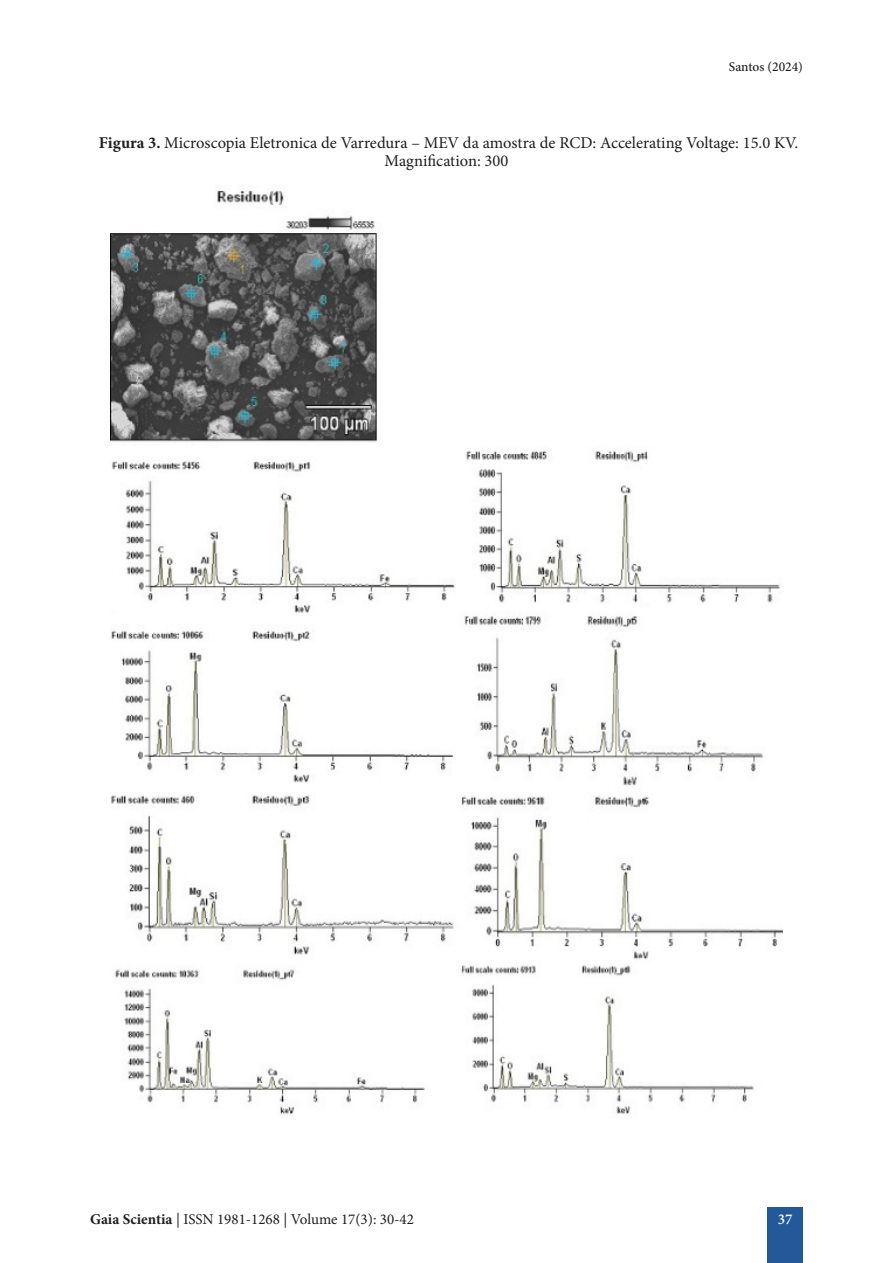
<style>
.page{position:relative;width:893px;height:1263px;background:#fff}
.page>*{position:absolute;margin:0;border:0;box-sizing:border-box;transform-origin:0 0}
.t1{font:16.5px/18px "Minion Pro";color:#1e1e1e;text-align:center}
.t2{font:15px "Minion Pro";color:#1e1e1e}
.t3{font:600 15px "Minion Pro";color:#fff}
.t4{font:500 13.5px "Minion Pro";color:#1e1e1e}
.s1{font-weight:700}
</style>
<div class="page">
<div style="left:767px;top:1207px;width:36px;height:56px;background:#235999"></div>
<img style="left:111px;top:190px;width:671px;height:925px">
<p class="t4" style="left:729px;top:58px;width:76px">Santos (2024)</p>
<p class="t1" style="left:99px;top:134px;width:701px"><span class="s1">Figura 3.</span> Microscopia Eletronica de Varredura – MEV da amostra de RCD: Accelerating Voltage: 15.0 KV.<br>Magnification: 300</p>
<p class="t2" style="left:90px;top:1209px;width:325px"><span class="s1">Gaia Scientia</span> | ISSN 1981-1268 | Volume 17(3): 30-42</p>
<p class="t3" style="left:778px;top:1209px;width:16px">37</p>
</div>
